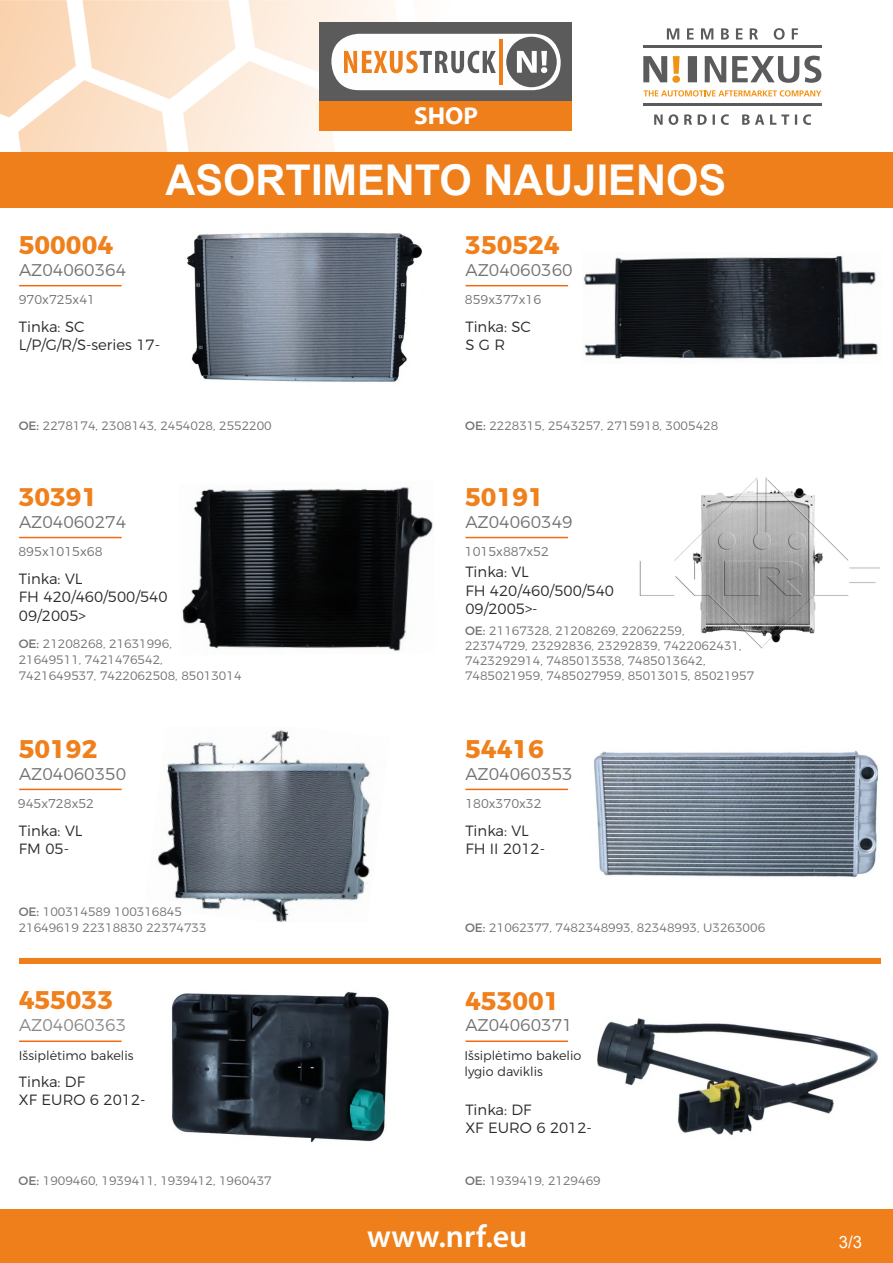
<style>
.page{position:relative;width:893px;height:1263px;background:#fff}
.page>*{position:absolute;margin:0;border:0;box-sizing:border-box;transform-origin:0 0}
.t1{font:700 42.45px "Arial";color:#fefefe}
.t2{font:600 31.8px "Myriad Pro";letter-spacing:.015em;color:#fefefe}
.t3{font:700 25.5px "Montserrat";color:#ef801c}
.t4{font:24.6px "Myriad Bd Web";color:#fefefe}
.t5{font:300 16.95px "Montserrat";color:#727271}
.t6{font:300 16.95px "Montserrat";color:#898989}
.t7{font:16.95px "Arial";color:#fefefe}
.t8{font:300 14.85px/18.3px "Montserrat";color:#2b2a29}
.t9{font:300 12.75px "Montserrat";color:#727271}
.t10{font:300 12.75px/15.8px "Montserrat";color:#2b2a29}
.t11{font:300 12.15px/16px "Montserrat";color:#727271}
.s1{font-weight:400}
</style>
<div class="page">
<img style="left:83px;top:0;width:153px;height:96px">
<img style="left:248px;top:0;width:147px;height:62px">
<img style="left:183px;top:62px;width:155px;height:91px">
<img style="left:0;top:0;width:76px;height:117px">
<img style="left:19px;top:81px;width:155px;height:72px">
<div style="left:319px;top:22px;width:253px;height:80px;background:#5b5b5b"></div>
<svg style="left:331px;top:33px;width:230px;height:58px"></svg>
<div style="left:319px;top:102px;width:253px;height:29px;background:#ef7f1a"></div>
<div style="left:0;top:153px;width:893px;height:55px;background:#ef7f1a"></div>
<svg style="left:667px;top:28px;width:12px;height:12px"></svg>
<svg style="left:687px;top:28px;width:7px;height:12px"></svg>
<svg style="left:701px;top:28px;width:12px;height:12px"></svg>
<svg style="left:721px;top:28px;width:8px;height:12px"></svg>
<svg style="left:736px;top:28px;width:6px;height:12px"></svg>
<svg style="left:750px;top:28px;width:8px;height:12px"></svg>
<svg style="left:774px;top:28px;width:11px;height:12px"></svg>
<svg style="left:792px;top:28px;width:6px;height:12px"></svg>
<hr style="left:643px;top:46px;width:178px;height:2px;background:#5b5b5b">
<hr style="left:643px;top:104px;width:178px;height:2px;background:#5b5b5b">
<svg style="left:654px;top:114px;width:157px;height:11px"></svg>
<svg style="left:643px;top:56px;width:37px;height:27px"></svg>
<svg style="left:705px;top:56px;width:21px;height:26px"></svg>
<svg style="left:732px;top:56px;width:89px;height:27px"></svg>
<div style="left:688px;top:56px;width:9px;height:26px;background:#5b5b5b"></div>
<svg style="left:643px;top:90px;width:178px;height:7px"></svg>
<div style="left:0;top:1209px;width:893px;height:54px;background:#ef7f1a"></div>
<hr style="left:19px;top:537px;width:103px;height:1px;background:#f26b10">
<img style="left:182px;top:487px;width:251px;height:164px">
<hr style="left:19px;top:1040px;width:103px;height:2px;background:#f26b10">
<hr style="left:19px;top:285px;width:103px;height:1px;background:#f26b10">
<hr style="left:465px;top:1040px;width:103px;height:2px;background:#f26b10">
<img style="left:171px;top:992px;width:218px;height:151px">
<img style="left:186px;top:232px;width:237px;height:150px">
<img style="left:597px;top:1018px;width:281px;height:118px">
<hr style="left:19px;top:789px;width:103px;height:1px;background:#f26b10">
<img style="left:157px;top:730px;width:214px;height:192px">
<hr style="left:465px;top:789px;width:103px;height:1px;background:#f26b10">
<img style="left:594px;top:750px;width:284px;height:128px">
<hr style="left:465px;top:537px;width:103px;height:1px;background:#f26b10">
<img style="left:639px;top:477px;width:241px;height:172px">
<div style="left:19px;top:958px;width:862px;height:6px;background:#ef7f1a"></div>
<hr style="left:466px;top:285px;width:102px;height:1px;background:#f26b10">
<img style="left:583px;top:255px;width:295px;height:105px">
<h3 class="t3" style="left:19px;top:229px;width:96px">500004</h3>
<h3 class="t5" style="left:19px;top:259px;width:109px">AZ04060364</h3>
<p class="t9" style="left:19px;top:292px;width:78px">970x725x41</p>
<h3 class="t4" style="left:414px;top:107px;width:65px">SHOP</h3>
<h1 class="t1" style="left:165px;top:164px;width:562px">ASORTIMENTO NAUJIENOS</h1>
<h3 class="t3" style="left:465px;top:229px;width:96px">350524</h3>
<h3 class="t5" style="left:465px;top:259px;width:109px">AZ04060360</h3>
<p class="t9" style="left:465px;top:292px;width:78px">859x377x16</p>
<p class="t8" style="left:19px;top:318px;width:143px">Tinka: SC<br>L/P/G/R/S-series 17-</p>
<p class="t8" style="left:465px;top:317px;width:67px">Tinka: SC<br>S G R</p>
<p class="t11" style="left:19px;top:417px;width:255px"><span class="s1">OE:</span> 2278174, 2308143, 2454028, 2552200</p>
<p class="t11" style="left:465px;top:417px;width:255px"><span class="s1">OE:</span> 2228315, 2543257, 2715918, 3005428</p>
<h3 class="t3" style="left:19px;top:481px;width:80px">30391</h3>
<h3 class="t5" style="left:19px;top:511px;width:109px">AZ04060274</h3>
<p class="t9" style="left:18px;top:544px;width:86px">895x1015x68</p>
<p class="t8" style="left:19px;top:569px;width:150px">Tinka: VL<br>FH 420/460/500/540<br>09/2005&gt;</p>
<p class="t11" style="left:19px;top:636px;width:224px"><span class="s1">OE:</span> 21208268, 21631996,<br>21649511, 7421476542,<br>7421649537, 7422062508, 85013014</p>
<h3 class="t3" style="left:465px;top:481px;width:80px">50191</h3>
<h3 class="t5" style="left:465px;top:511px;width:109px">AZ04060349</h3>
<p class="t8" style="left:465px;top:563px;width:150px">Tinka: VL<br>FH 420/460/500/540<br>09/2005&gt;-</p>
<p class="t9" style="left:465px;top:544px;width:86px">1015x887x52</p>
<p class="t11" style="left:465px;top:623px;width:291px;line-height:15.1px"><span class="s1">OE:</span> 21167328, 21208269, 22062259,<br>22374729, 23292836, 23292839, 7422062431, 7423292914, 7485013538, 7485013642, 7485021959, 7485027959, 85013015, 85021957</p>
<h3 class="t3" style="left:19px;top:733px;width:80px">50192</h3>
<h3 class="t5" style="left:19px;top:763px;width:109px">AZ04060350</h3>
<h3 class="t3" style="left:465px;top:733px;width:80px">54416</h3>
<h3 class="t5" style="left:465px;top:763px;width:109px">AZ04060353</h3>
<p class="t9" style="left:18px;top:796px;width:78px">945x728x52</p>
<p class="t9" style="left:465px;top:796px;width:78px">180x370x32</p>
<p class="t8" style="left:19px;top:821px;width:65px">Tinka: VL<br>FM 05-</p>
<p class="t8" style="left:465px;top:821px;width:81px">Tinka: VL<br>FH II 2012-</p>
<p class="t11" style="left:19px;top:904px;width:189px"><span class="s1">OE:</span> 100314589 100316845<br>21649619 22318830 22374733</p>
<p class="t11" style="left:465px;top:920px;width:302px"><span class="s1">OE:</span> 21062377, 7482348993, 82348993, U3263006</p>
<h3 class="t3" style="left:19px;top:985px;width:96px">455033</h3>
<h3 class="t6" style="left:19px;top:1015px;width:109px">AZ04060363</h3>
<h3 class="t3" style="left:465px;top:985px;width:96px">453001</h3>
<h3 class="t5" style="left:465px;top:1015px;width:109px">AZ04060371</h3>
<p class="t10" style="left:19px;top:1047px;width:116px">Išsiplėtimo bakelis</p>
<p class="t8" style="left:19px;top:1072px;width:128px">Tinka: DF<br>XF EURO 6 2012-</p>
<p class="t10" style="left:464px;top:1047px;width:118px">Išsiplėtimo bakelio lygio daviklis</p>
<p class="t8" style="left:465px;top:1100px;width:128px">Tinka: DF<br>XF EURO 6 2012-</p>
<p class="t11" style="left:19px;top:1172px;width:255px"><span class="s1">OE:</span> 1909460, 1939411, 1939412, 1960437</p>
<p class="t11" style="left:465px;top:1172px;width:137px"><span class="s1">OE:</span> 1939419, 2129469</p>
<h2 class="t2" style="left:367px;top:1223px;width:162px">www.nrf.eu</h2>
<h3 class="t7" style="left:839px;top:1235px;width:25px">3/3</h3>
</div>
